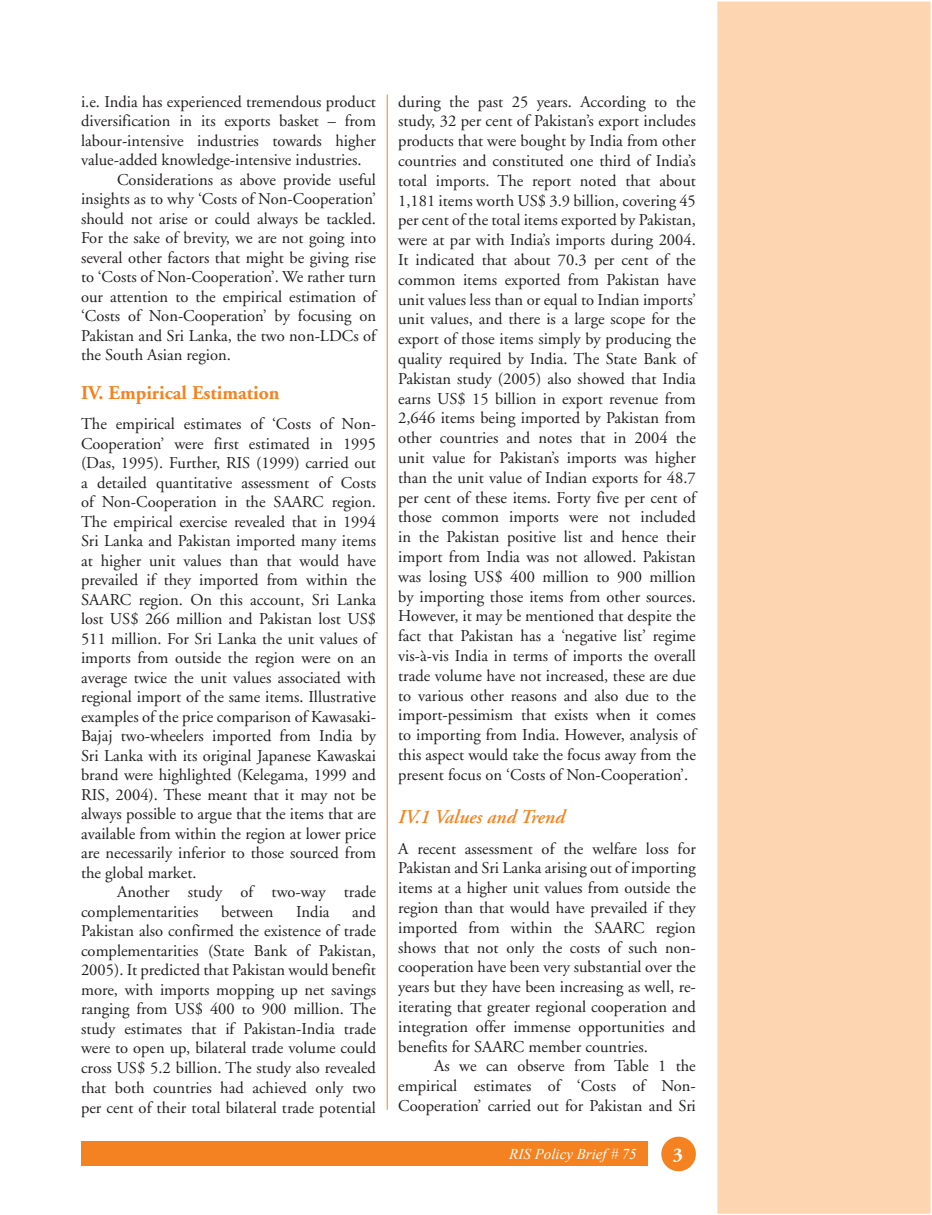
<style>
.page{position:relative;width:932px;height:1215px;background:#fff}
.page>*{position:absolute;margin:0;border:0;box-sizing:border-box;transform-origin:0 0}
.t1{font:700 19.5px "Adobe Garamond";color:#f58220}
.t2{font:italic 600 19.5px "Adobe Garamond";color:#f58220}
.t3{font:700 19.5px "Adobe Garamond";color:#fff}
.t4{font:16.5px/19.8px "Adobe Garamond";color:#231f20;text-align:justify}
.t5{font:italic 15px "Times New Roman";color:#fff}
</style>
<div class="page">
<div style="left:716px;top:1px;width:215px;height:1213px;background:#fdd5b0"></div>
<div style="left:716px;top:0;width:216px;height:1215px;border:2px solid #fff"></div>
<div style="left:81px;top:1142px;width:566px;height:24px;background:#f58220"></div>
<div style="left:662px;top:1137px;width:33px;height:34px;background:#f58220;border-radius:50%"></div>
<div style="left:661px;top:1137px;width:35px;height:34px;border:2px solid #f58220;border-radius:50%"></div>
<hr style="left:387px;top:94px;width:1px;height:1016px;background:#f58220">
<p class="t4" style="left:81px;top:92px;width:296px">i.e. India has experienced tremendous product</p>
<p class="t4" style="left:81px;top:111px;width:296px">diversification in its exports basket – from</p>
<p class="t4" style="left:81px;top:131px;width:296px">labour-intensive industries towards higher</p>
<p class="t4" style="left:81px;top:150px;width:282px">value-added knowledge-intensive industries.</p>
<p class="t4" style="left:117px;top:170px;width:260px">Considerations as above provide useful</p>
<p class="t4" style="left:81px;top:189px;width:296px">insights as to why ‘Costs of Non-Cooperation’</p>
<p class="t4" style="left:81px;top:209px;width:296px">should not arise or could always be tackled.</p>
<p class="t4" style="left:81px;top:228px;width:296px">For the sake of brevity, we are not going into</p>
<p class="t4" style="left:81px;top:248px;width:296px">several other factors that might be giving rise</p>
<p class="t4" style="left:81px;top:267px;width:296px">to ‘Costs of Non-Cooperation’. We rather turn</p>
<p class="t4" style="left:81px;top:287px;width:296px">our attention to the empirical estimation of</p>
<p class="t4" style="left:81px;top:306px;width:296px">‘Costs of Non-Cooperation’ by focusing on</p>
<p class="t4" style="left:81px;top:326px;width:296px">Pakistan and Sri Lanka, the two non-LDCs of</p>
<p class="t4" style="left:81px;top:345px;width:151px">the South Asian region.</p>
<p class="t1" style="left:81px;top:382px;width:200px">IV. Empirical Estimation</p>
<p class="t4" style="left:81px;top:415px;width:296px">The empirical estimates of ‘Costs of Non-Cooperation’ were first estimated in 1995 (Das, 1995). Further, RIS (1999) carried out a detailed quantitative assessment of Costs of Non-Cooperation in the SAARC region.<br>The empirical exercise revealed that in 1994<br>Sri Lanka and Pakistan imported many items at higher unit values than that would have prevailed if they imported from within the SAARC region. On this account, Sri Lanka lost US$ 266 million and Pakistan lost US$ 511 million. For Sri Lanka the unit values of imports from outside the region were on an average twice the unit values associated with regional import of the same items. Illustrative examples of the price comparison of Kawasaki-Bajaj two-wheelers imported from India by Sri Lanka with its original Japanese Kawaskai brand were highlighted (Kelegama, 1999 and RIS, 2004). These meant that it may not be always possible to argue that the items that are available from within the region at lower price are necessarily inferior to those sourced from the global market.</p>
<p class="t4" style="left:81px;top:883px;width:296px;text-indent:36px">Another study of two-way trade complementarities</p>
<p class="t4" style="left:81px;top:902px;width:296px;text-indent:271px">and Pakistan also confirmed the existence of trade complementarities (State Bank of Pakistan, 2005). It predicted that Pakistan would benefit more, with imports mopping up net savings ranging from US$ 400 to 900 million. The study estimates that if Pakistan-India trade were to open up, bilateral trade volume could cross US$ 5.2 billion. The study also revealed that both countries had achieved only two per cent of their total bilateral trade potential</p>
<p class="t4" style="left:221px;top:902px;width:54px">between</p>
<p class="t4" style="left:296px;top:902px;width:35px">India</p>
<p class="t4" style="left:398px;top:92px;width:299px">during the past 25 years. According to the study, 32 per cent of Pakistan’s export includes products that were bought by India from other countries and constituted one third of India’s total imports. The report noted that about 1,181 items worth US$ 3.9 billion, covering 45 per cent of the total items exported by Pakistan, were at par with India’s imports during 2004.<br>It indicated that about 70.3 per cent of the common items exported from Pakistan have unit values less than or equal to Indian imports’ unit values, and there is a large scope for the export of those items simply by producing the quality required by India. The State Bank of Pakistan study (2005) also showed that India earns US$ 15 billion in export revenue from 2,646 items being imported by Pakistan from other countries and notes that in 2004 the unit value for Pakistan’s imports was higher than the unit value of Indian exports for 48.7 per cent of these items. Forty five per cent of those common imports were not included in the Pakistan positive list and hence their import from India was not allowed. Pakistan was losing US$ 400 million to 900 million by importing those items from other sources.<br>However, it may be mentioned that despite the fact that Pakistan has a ‘negative list’ regime vis-à-vis India in terms of imports the overall trade volume have not increased, these are due to various other reasons and also due to the import-pessimism that exists when it comes to importing from India. However, analysis of this aspect would take the focus away from the present focus on ‘Costs of Non-Cooperation’.</p>
<p class="t2" style="left:398px;top:806px;width:168px">IV.1 Values and Trend</p>
<p class="t4" style="left:398px;top:839px;width:299px">A recent assessment of the welfare loss for Pakistan and Sri Lanka arising out of importing items at a higher unit values from outside the region than that would have prevailed if they imported from within the SAARC region shows that not only the costs of such non&shy;cooperation have been very substantial over the years but they have been increasing as well, re&shy;iterating that greater regional cooperation and integration offer immense opportunities and benefits for SAARC member countries.</p>
<p class="t4" style="left:398px;top:1057px;width:299px;text-indent:36px">As we can observe from Table 1 the empirical estimates of ‘Costs of Non-Cooperation’ carried out for Pakistan and Sri</p>
<p class="t5" style="left:509px;top:1144px;width:129px">RIS Policy Brief # 75</p>
<p class="t3" style="left:672px;top:1144px;width:12px">3</p>
</div>
